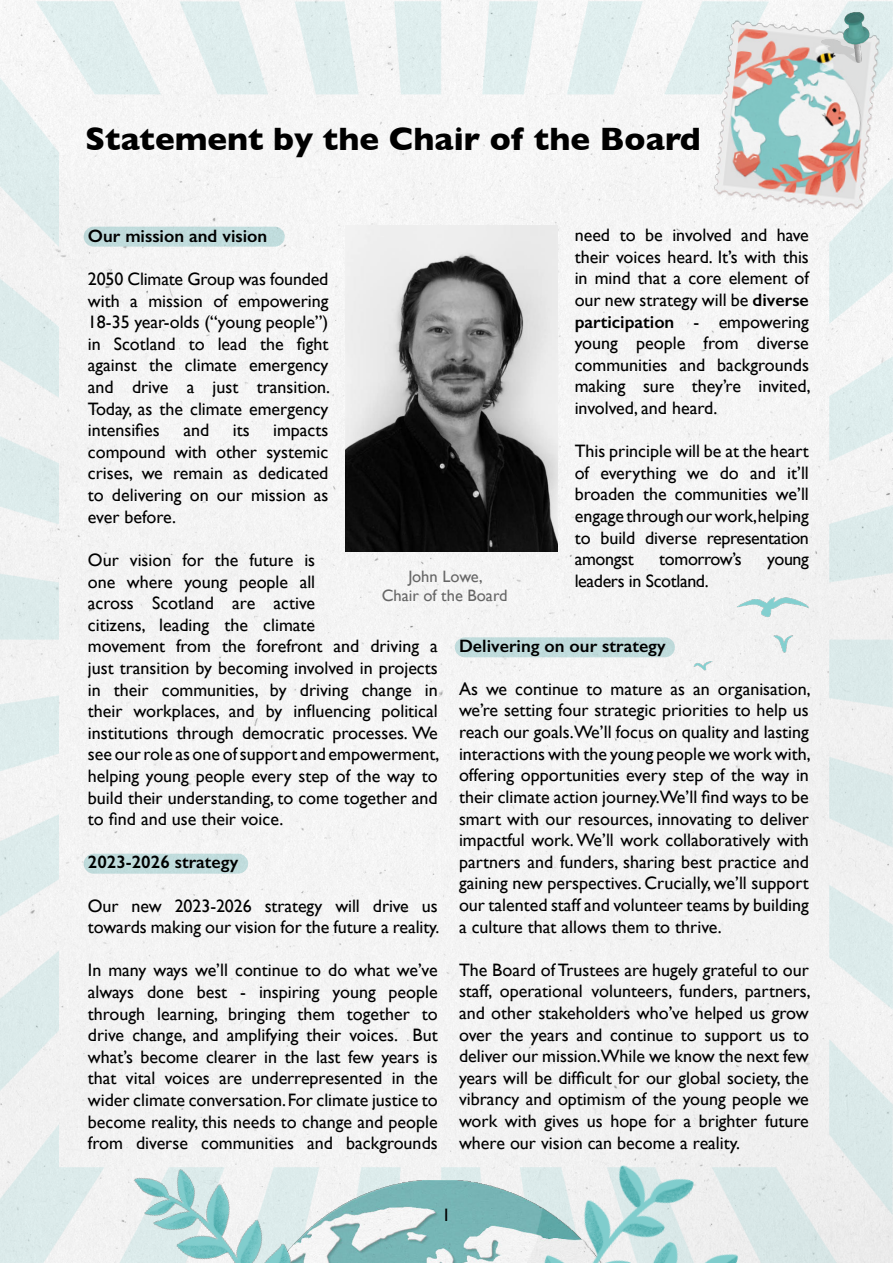
<style>
.page{position:relative;width:893px;height:1263px;background:#fff}
.page>*{position:absolute;margin:0;border:0;box-sizing:border-box;transform-origin:0 0}
.t1{font:700 33px "Gill Sans";color:#000}
.t2{font:18px/21.6px "Gill Sans";color:#000;text-align:justify}
.t3{font:600 18px "Gill Sans";color:#000}
.t4{font:18px "Gill Sans";letter-spacing:-.02em;color:#000}
.t5{font:16.5px/19.8px "Gill Sans";color:#666;text-align:center}
.s1{font-weight:600}
</style>
<div class="page">
<img style="left:0;top:0;width:893px;height:1263px">
<div style="left:84px;top:227px;width:201px;height:20px;background:#c0dcdc;border-radius:10px"></div>
<div style="left:455px;top:637px;width:220px;height:20px;background:#c0dcdc;border-radius:10px"></div>
<div style="left:84px;top:854px;width:164px;height:20px;background:#c0dcdc;border-radius:10px"></div>
<img style="left:111px;top:1120px;width:685px;height:143px">
<img style="left:533px;top:1129px;width:237px;height:134px">
<img style="left:112px;top:1114px;width:192px;height:149px">
<div style="left:675px;top:579px;width:143px;height:105px;background:#f2f2f2"></div>
<img style="left:706px;top:16px;width:183px;height:203px">
<img style="left:819px;top:6px;width:56px;height:62px">
<img style="left:345px;top:226px;width:213px;height:325px">
<h1 class="t1" style="left:85px;top:113px;width:617px">Statement by the Chair of the Board</h1>
<p class="t2" style="left:575px;top:224px;width:237px">need to be involved and have their voices heard. It’s with this in mind that a core element of our new strategy will be <span class="s1">diverse participation</span> - empowering young people from diverse communities and backgrounds making sure they’re invited, involved, and heard.</p>
<p class="t2" style="left:575px;top:440px;width:236px">This principle will be at the heart of everything we do and it’ll broaden the communities we’ll engage through our work,helping to build diverse representation amongst</p>
<p class="t3" style="left:88px;top:225px;width:181px">Our mission and vision</p>
<p class="t2" style="left:88px;top:268px;width:244px">2050 Climate Group was founded with a mission of empowering 18-35 year-olds (“young people”) in Scotland to lead the fight against the climate emergency and drive a just transition.<br>Today, as the climate emergency intensifies</p>
<p class="t2" style="left:183px;top:419px;width:27px">and</p>
<p class="t2" style="left:233px;top:419px;width:18px">its</p>
<p class="t2" style="left:88px;top:419px;width:242px;text-indent:185px">impacts compound with other systemic crises, we remain as dedicated to delivering on our mission as ever before.</p>
<p class="t2" style="left:88px;top:549px;width:353px;text-align:left">Our vision for the future is<br>one where young people all<br>across Scotland are active<br>citizens, leading the climate<br>movement from the forefront and driving a just transition by becoming involved in projects in their communities, by driving change in their workplaces, and by influencing political institutions through democratic processes. We see our role as one of support and empowerment, helping young people every step of the way to build their understanding, to come together and to find and use their voice.</p>
<p class="t3" style="left:88px;top:851px;width:152px">2023-2026 strategy</p>
<p class="t2" style="left:88px;top:894px;width:353px">Our new 2023-2026 strategy will drive us towards making our vision for the future a reality.</p>
<p class="t2" style="left:88px;top:959px;width:351px">In many ways we’ll continue to do what we’ve always done best - inspiring young people through learning, bringing them together to drive change, and amplifying their voices. But what’s become clearer in the last few years is that vital voices are underrepresented in the wider climate conversation. For climate justice to become reality, this needs to change and people from diverse communities and backgrounds</p>
<p class="t4" style="left:659px;top:549px;width:84px">tomorrow’s</p>
<p class="t2" style="left:767px;top:548px;width:43px">young</p>
<p class="t4" style="left:575px;top:570px;width:136px">leaders in Scotland.</p>
<p class="t5" style="left:382px;top:566px;width:127px">John Lowe,<br>Chair of the Board</p>
<p class="t3" style="left:459px;top:635px;width:208px">Delivering on our strategy</p>
<p class="t2" style="left:459px;top:678px;width:353px">As we continue to mature as an organisation, we’re setting four strategic priorities to help us reach our goals.We’ll focus on quality and lasting interactions with the young people we work with, offering opportunities every step of the way in their climate action journey.We’ll find ways to be smart with our resources, innovating to deliver impactful work. We’ll work collaboratively with partners and funders, sharing best practice and gaining new perspectives. Crucially, we’ll support our talented staff and volunteer teams by building a culture that allows them to thrive.</p>
<p class="t2" style="left:459px;top:959px;width:353px">The Board of Trustees are hugely grateful to our staff, operational volunteers, funders, partners, and other stakeholders who’ve helped us grow over the years and continue to support us to deliver our mission.While we know the next few years will be difficult for our global society, the vibrancy and optimism of the young people we work with gives us hope for a brighter future where our vision can become a reality.</p>
<p class="t2" style="left:442px;top:1204px;width:10px">1</p>
</div>
